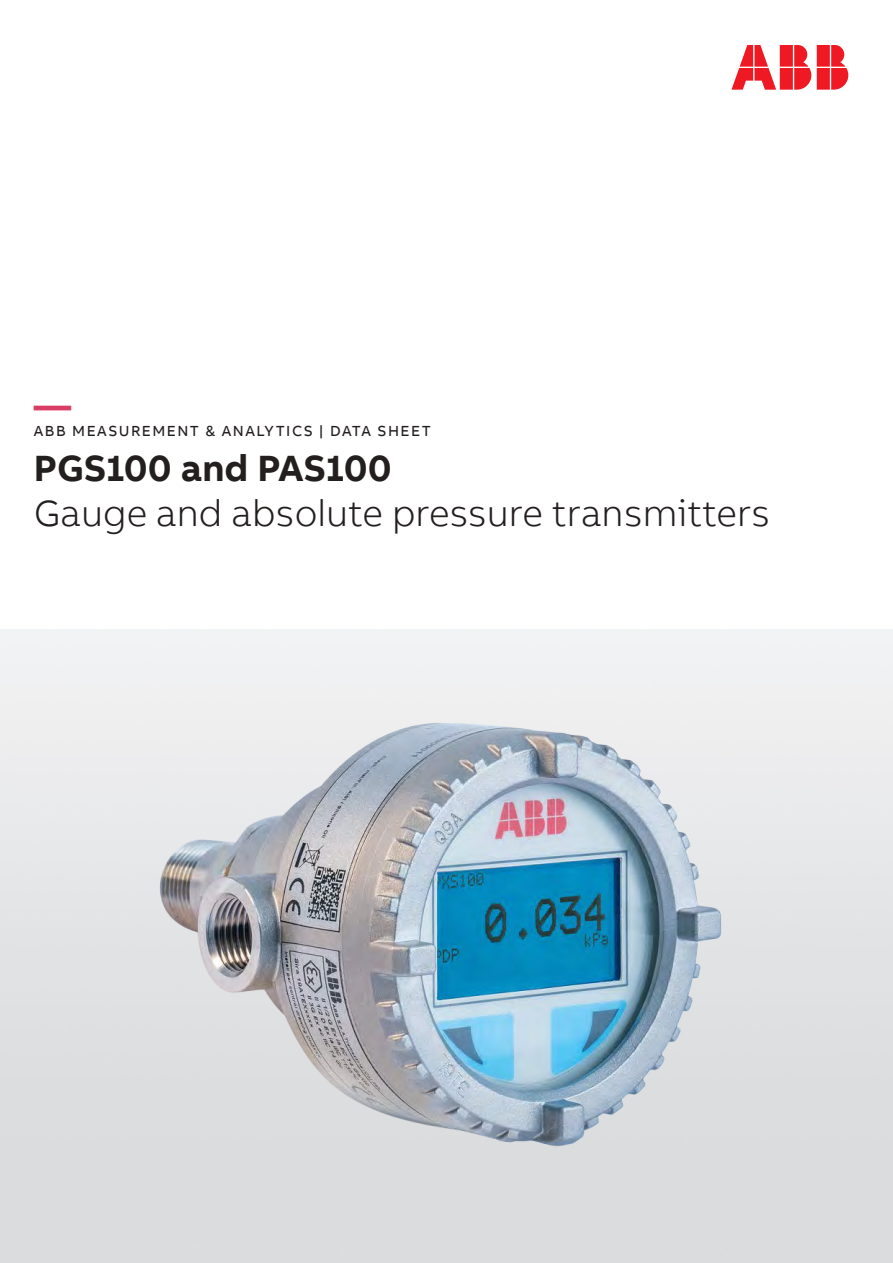
<style>
.page{position:relative;width:893px;height:1263px;background:#fff}
.page>*{position:absolute;margin:0;border:0;box-sizing:border-box;transform-origin:0 0}
.t1{font:300 37.5px "AB Bvoice";color:#241f1f}
.t2{font:700 37.5px "AB Bvoice";color:#241f1f}
.t3{font:700 37.5px "AB Bvoice";color:#da3d63}
.t4{font:15px "AB Bvoice";letter-spacing:.1em;color:#241f1f}
</style>
<div class="page">
<svg style="left:731px;top:45px;width:117px;height:45px"></svg>
<img style="left:146px;top:691px;width:597px;height:478px">
<p class="t3" style="left:34px;top:382px;width:39px">—</p>
<p class="t4" style="left:34px;top:422px;width:398px">ABB MEASUREMENT &amp; ANALYTICS | DATA SHEET</p>
<p class="t2" style="left:34px;top:445px;width:359px">PGS100 and PAS100</p>
<p class="t1" style="left:34px;top:491px;width:738px">Gauge and absolute pressure transmitters</p>
</div>
